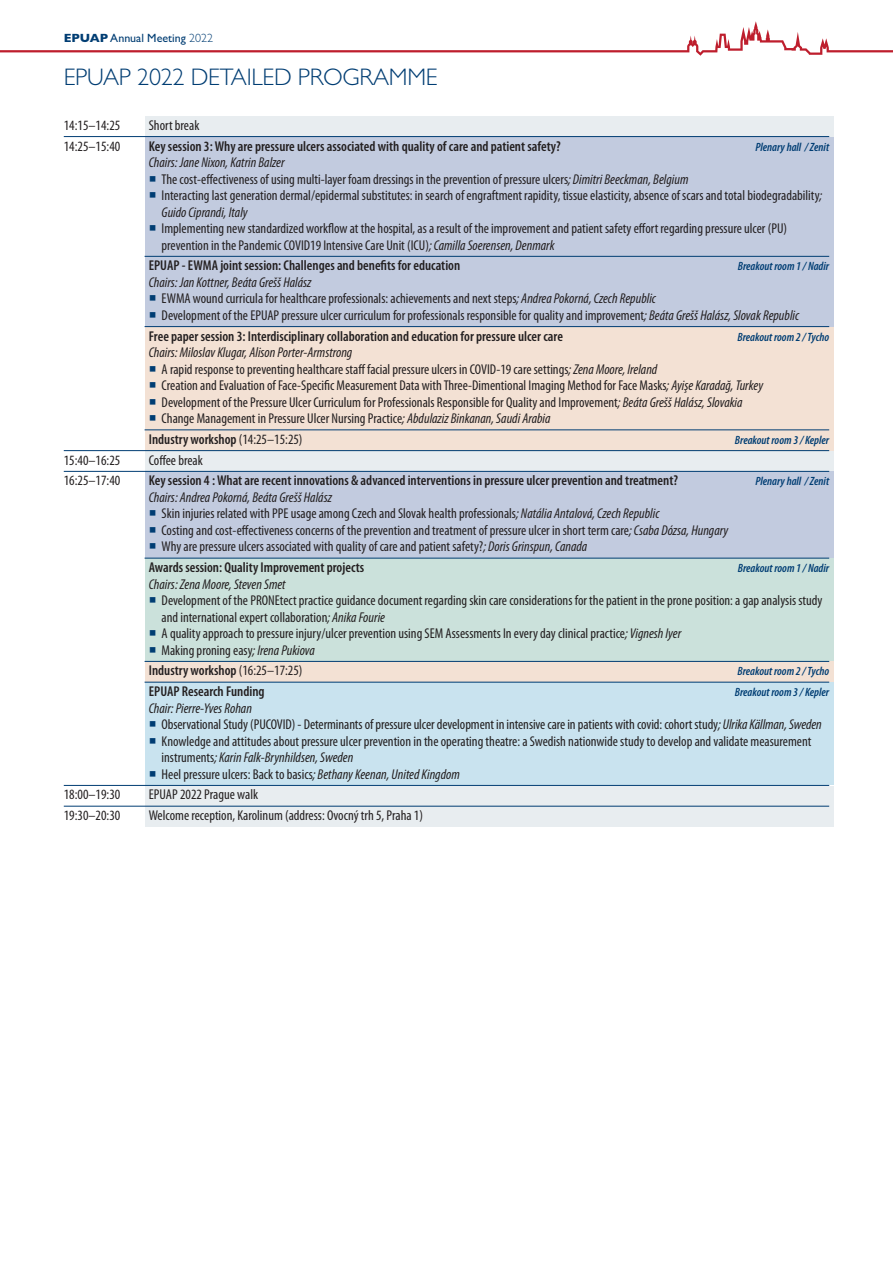
<style>
.page{position:relative;width:893px;height:1263px;background:#fff}
.page>*{position:absolute;margin:0;border:0;box-sizing:border-box;transform-origin:0 0}
.t1{font:300 24px "Gill Sans";letter-spacing:-.01em;color:#003d73}
.t2{font:condensed 14.25px/16.5px "Myriad Pro";color:#231f20}
.t3{font:600 condensed 14.25px "Myriad Pro";color:#231f20}
.t4{font:italic condensed 14.25px "Myriad Pro";color:#231f20}
.t5{font:italic 600 condensed 12px "Myriad Pro";color:#003d73}
.t6{font:12px "Gill Sans";color:#003d73}
.s1{font-weight:700}
.s2{font-weight:300}
.s3{color:#003d73}
.s4{font-style:italic}
.s5{font-weight:600}
</style>
<div class="page">
<div style="left:145px;top:116px;width:688px;height:20px;background:#e8edf0"></div>
<div style="left:145px;top:137px;width:688px;height:189px;background:#c2cbdf"></div>
<div style="left:145px;top:327px;width:688px;height:103px;background:#f3e1d4"></div>
<div style="left:145px;top:430px;width:688px;height:20px;background:#f3e1d4"></div>
<div style="left:145px;top:451px;width:688px;height:20px;background:#e8edf0"></div>
<div style="left:145px;top:472px;width:688px;height:86px;background:#c2cbdf"></div>
<div style="left:145px;top:558px;width:688px;height:103px;background:#cbe1db"></div>
<div style="left:145px;top:662px;width:688px;height:20px;background:#f3e1d4"></div>
<div style="left:145px;top:682px;width:688px;height:103px;background:#c9e3ef"></div>
<div style="left:145px;top:786px;width:688px;height:41px;background:#e8edf0"></div>
<hr style="left:64px;top:136px;width:765px;height:1px;background:#003d73">
<hr style="left:145px;top:256px;width:684px;height:1px;background:#003d73">
<hr style="left:145px;top:326px;width:684px;height:1px;background:#003d73">
<hr style="left:145px;top:429px;width:684px;height:1px;background:#003d73">
<hr style="left:64px;top:450px;width:765px;height:1px;background:#003d73">
<hr style="left:64px;top:471px;width:765px;height:1px;background:#003d73">
<hr style="left:145px;top:558px;width:684px;height:1px;background:#003d73">
<hr style="left:145px;top:661px;width:684px;height:1px;background:#003d73">
<hr style="left:145px;top:682px;width:684px;height:1px;background:#003d73">
<hr style="left:64px;top:785px;width:765px;height:1px;background:#003d73">
<hr style="left:64px;top:806px;width:765px;height:1px;background:#003d73">
<svg style="left:0;top:21px;width:893px;height:35px"></svg>
<p class="t6" style="left:64px;top:34px;width:151px"><span class="s1">EPUAP</span> Annual Meeting <span class="s2">2022</span></p>
<h1 class="t1" style="left:64px;top:68px;width:375px">EPUAP 2022 DETAILED PROGRAMME</h1>
<p class="t2" style="left:64px;top:118px;width:58px">14:15–14:25</p>
<p class="t2" style="left:149px;top:118px;width:52px">Short break</p>
<p class="t2" style="left:64px;top:139px;width:58px">14:25–15:40</p>
<p class="t3" style="left:149px;top:141px;width:413px">Key session 3: Why are pressure ulcers associated with quality of care and patient safety?</p>
<p class="t5" style="left:755px;top:142px;width:75px">Plenary hall / Zenit</p>
<p class="t4" style="left:149px;top:157px;width:137px">Chairs: Jane Nixon, Katrin Balzer</p>
<p class="t2" style="left:149px;top:172px;width:541px"><span class="s3">○</span> The cost-effectiveness of using multi-layer foam dressings in the prevention of pressure ulcers<span class="s4">; Dimitri Beeckman, Belgium</span></p>
<p class="t2" style="left:162px;top:188px;width:662px;text-indent:-13px"><span class="s3">○</span> Interacting last generation dermal/epidermal substitutes: in search of engraftment rapidity, tissue elasticity, absence of scars and total biodegradability<span class="s4">;<br>Guido Ciprandi, Italy</span></p>
<p class="t2" style="left:162px;top:221px;width:627px;text-indent:-13px"><span class="s3">○</span> Implementing new standardized workflow at the hospital, as a result of the improvement and patient safety effort regarding pressure ulcer (PU) prevention in the Pandemic COVID19 Intensive Care Unit (ICU)<span class="s4">; Camilla Soerensen, Denmark</span></p>
<p class="t3" style="left:149px;top:260px;width:313px">EPUAP - EWMA joint session: Challenges and benefits for education</p>
<p class="t5" style="left:738px;top:262px;width:93px">Breakout room 1 / Nadir</p>
<p class="t4" style="left:149px;top:277px;width:164px">Chairs: Jan Kottner, Beáta Grešš Halász</p>
<p class="t2" style="left:149px;top:291px;width:509px"><span class="s3">○</span> EWMA wound curricula for healthcare professionals: achievements and next steps<span class="s4">; Andrea Pokorná, Czech Republic</span></p>
<p class="t2" style="left:149px;top:306px;width:652px;line-height:20.7px"><span class="s3">○</span> Development of the EPUAP pressure ulcer curriculum for professionals responsible for quality and improvement<span class="s4">; Beáta Grešš Halász, Slovak Republic<br></span><span class="s5">Free paper session 3: Interdisciplinary collaboration and education for pressure ulcer care</span></p>
<p class="t5" style="left:737px;top:332px;width:93px">Breakout room 2 / Tycho</p>
<p class="t4" style="left:149px;top:347px;width:205px">Chairs: Miloslav Klugar, Alison Porter-Armstrong</p>
<p class="t2" style="left:149px;top:362px;width:510px"><span class="s3">○</span> A rapid response to preventing healthcare staff facial pressure ulcers in COVID-19 care settings<span class="s4">; Zena Moore, Ireland</span></p>
<p class="t2" style="left:149px;top:378px;width:616px"><span class="s3">○</span> Creation and Evaluation of Face-Specific Measurement Data with Three-Dimentional Imaging Method for Face Masks<span class="s4">; Ayişe Karadağ, Turkey</span></p>
<p class="t2" style="left:149px;top:395px;width:595px"><span class="s3">○</span> Development of the Pressure Ulcer Curriculum for Professionals Responsible for Quality and Improvement<span class="s4">; Beáta Grešš Halász, Slovakia</span></p>
<p class="t2" style="left:149px;top:409px;width:403px;line-height:20.7px"><span class="s3">○</span> Change Management in Pressure Ulcer Nursing Practice<span class="s4">; Abdulaziz Binkanan, Saudi Arabia<br></span><span class="s5">Industry workshop</span> (14:25–15:25)</p>
<p class="t5" style="left:735px;top:435px;width:96px">Breakout room 3 / Kepler</p>
<p class="t2" style="left:64px;top:453px;width:58px">15:40–16:25</p>
<p class="t2" style="left:149px;top:453px;width:55px">Coffee break</p>
<p class="t2" style="left:64px;top:473px;width:58px">16:25–17:40</p>
<p class="t3" style="left:149px;top:475px;width:531px">Key session 4 : What are recent innovations &amp; advanced interventions in pressure ulcer prevention and treatment?</p>
<p class="t5" style="left:755px;top:477px;width:75px">Plenary hall / Zenit</p>
<p class="t4" style="left:149px;top:492px;width:185px">Chairs: Andrea Pokorná, Beáta Grešš Halász</p>
<p class="t2" style="left:149px;top:506px;width:512px"><span class="s3">○</span> Skin injuries related with PPE usage among Czech and Slovak health professionals<span class="s4">; Natália Antalová, Czech Republic</span></p>
<p class="t2" style="left:149px;top:523px;width:581px"><span class="s3">○</span> Costing and cost-effectiveness concerns of the prevention and treatment of pressure ulcer in short term care<span class="s4">; Csaba Dózsa, Hungary</span></p>
<p class="t2" style="left:149px;top:537px;width:440px;line-height:20.7px"><span class="s3">○</span> Why are pressure ulcers associated with quality of care and patient safety?<span class="s4">; Doris Grinspun, Canada<br></span><span class="s5">Awards session: Quality Improvement projects</span></p>
<p class="t5" style="left:738px;top:563px;width:93px">Breakout room 1 / Nadir</p>
<p class="t4" style="left:149px;top:579px;width:138px">Chairs: Zena Moore, Steven Smet</p>
<p class="t2" style="left:162px;top:593px;width:662px;text-indent:-13px"><span class="s3">○</span> Development of the PRONEtect practice guidance document regarding skin care considerations for the patient in the prone position: a gap analysis study and international expert collaboration<span class="s4">; Anika Fourie</span></p>
<p class="t2" style="left:149px;top:626px;width:534px"><span class="s3">○</span> A quality approach to pressure injury/ulcer prevention using SEM Assessments In every day clinical practice<span class="s4">; Vignesh Iyer</span></p>
<p class="t2" style="left:149px;top:641px;width:168px;line-height:20.7px"><span class="s3">○</span> Making proning easy<span class="s4">; Irena Pukiova<br></span><span class="s5">Industry workshop</span> (16:25–17:25)</p>
<p class="t5" style="left:737px;top:667px;width:93px">Breakout room 2 / Tycho</p>
<p class="t3" style="left:149px;top:686px;width:117px">EPUAP Research Funding</p>
<p class="t5" style="left:735px;top:687px;width:96px">Breakout room 3 / Kepler</p>
<p class="t4" style="left:149px;top:703px;width:105px">Chair: Pierre-Yves Rohan</p>
<p class="t2" style="left:149px;top:717px;width:674px"><span class="s3">○</span> Observational Study (PUCOVID) - Determinants of pressure ulcer development in intensive care in patients with covid: cohort study<span class="s4">; Ulrika Källman, Sweden</span></p>
<p class="t2" style="left:162px;top:734px;width:651px;text-indent:-13px"><span class="s3">○</span> Knowledge and attitudes about pressure ulcer prevention in the operating theatre: a Swedish nationwide study to develop and validate measurement instruments<span class="s4">; Karin Falk-Brynhildsen, Sweden</span></p>
<p class="t2" style="left:149px;top:767px;width:313px"><span class="s3">○</span> Heel pressure ulcers: Back to basics<span class="s4">; Bethany Keenan, United Kingdom</span></p>
<p class="t2" style="left:64px;top:788px;width:58px">18:00–19:30</p>
<p class="t2" style="left:149px;top:788px;width:111px">EPUAP 2022 Prague walk</p>
<p class="t2" style="left:64px;top:808px;width:58px">19:30–20:30</p>
<p class="t2" style="left:149px;top:808px;width:276px">Welcome reception, Karolinum (address: Ovocný trh 5, Praha 1)</p>
</div>
